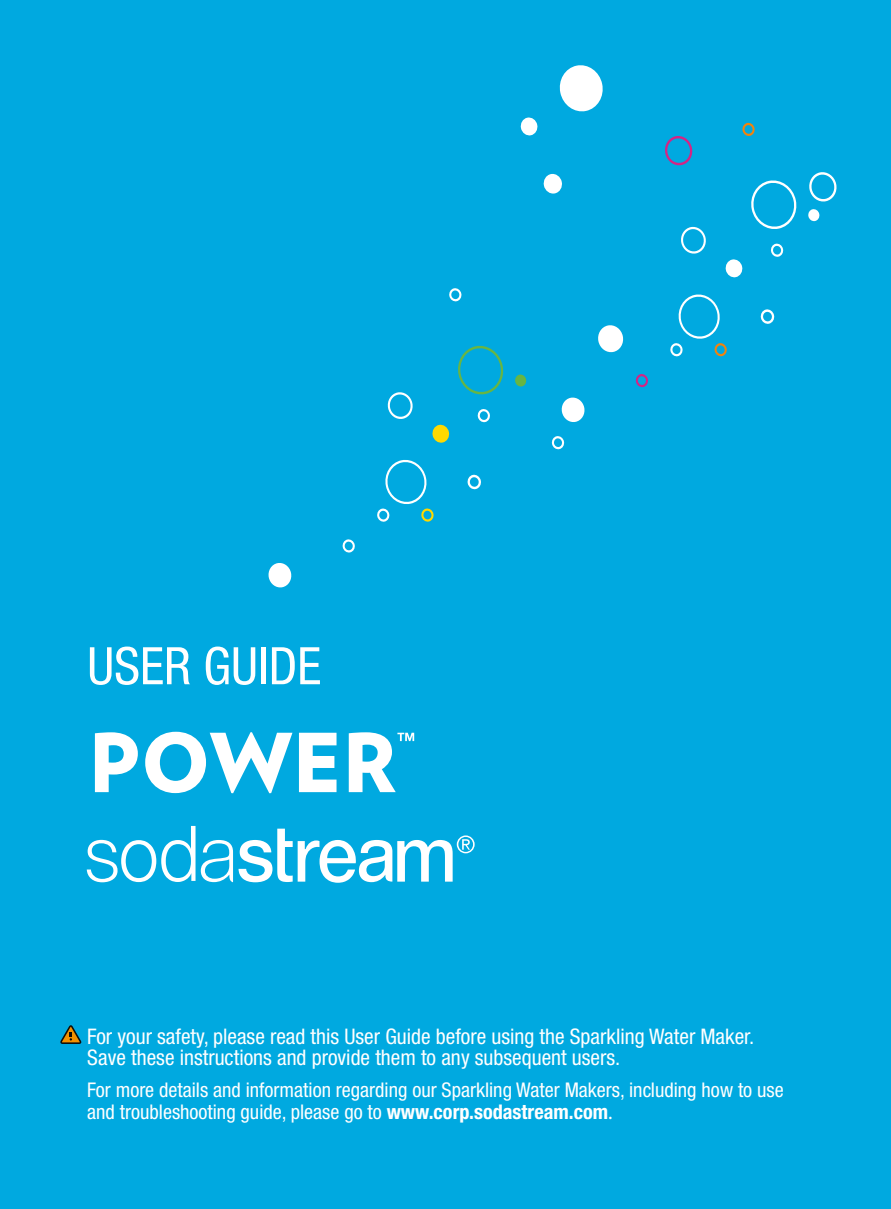
<style>
.page{position:relative;width:891px;height:1209px;background:#fff}
.page>*{position:absolute;margin:0;border:0;box-sizing:border-box;transform-origin:0 0}
.t1{font:900 81px "Verlag";color:#fff}
.t2{font:condensed 51.75px "Helvetica Neue LT Pro";color:#fff}
.t3{font:condensed 21.38px/21.4px "Helvetica Neue LT Pro";color:#fff}
.t4{font:condensed 20.25px/22.1px "Helvetica Neue LT Pro";color:#fff}
.s1{font-family:"Helvetica Neue LT Std";font-weight:700}
.s2{font-family:"Myriad Hebrew";font-stretch:normal}
</style>
<div class="page">
<div style="left:0;top:0;width:891px;height:1208px;background:#00a9e0"></div>
<svg style="left:559px;top:65px;width:44px;height:47px"></svg>
<svg style="left:751px;top:180px;width:46px;height:49px"></svg>
<svg style="left:598px;top:325px;width:26px;height:28px"></svg>
<svg style="left:561px;top:397px;width:24px;height:25px"></svg>
<svg style="left:681px;top:226px;width:25px;height:28px"></svg>
<svg style="left:809px;top:172px;width:28px;height:30px"></svg>
<svg style="left:543px;top:173px;width:19px;height:21px"></svg>
<svg style="left:520px;top:117px;width:18px;height:19px"></svg>
<svg style="left:725px;top:259px;width:18px;height:19px"></svg>
<svg style="left:742px;top:122px;width:13px;height:14px"></svg>
<svg style="left:670px;top:294px;width:57px;height:63px"></svg>
<svg style="left:635px;top:374px;width:13px;height:13px"></svg>
<svg style="left:771px;top:243px;width:13px;height:14px"></svg>
<svg style="left:760px;top:309px;width:15px;height:15px"></svg>
<svg style="left:808px;top:209px;width:12px;height:13px"></svg>
<svg style="left:458px;top:345px;width:46px;height:50px"></svg>
<svg style="left:268px;top:563px;width:24px;height:25px"></svg>
<svg style="left:387px;top:392px;width:26px;height:27px"></svg>
<svg style="left:665px;top:136px;width:28px;height:30px"></svg>
<svg style="left:432px;top:424px;width:18px;height:19px"></svg>
<svg style="left:551px;top:436px;width:14px;height:14px"></svg>
<svg style="left:449px;top:288px;width:13px;height:14px"></svg>
<svg style="left:377px;top:459px;width:57px;height:63px"></svg>
<svg style="left:342px;top:539px;width:13px;height:14px"></svg>
<svg style="left:477px;top:409px;width:13px;height:13px"></svg>
<svg style="left:467px;top:474px;width:14px;height:16px"></svg>
<svg style="left:515px;top:374px;width:12px;height:13px"></svg>
<svg style="left:87px;top:825px;width:146px;height:57px"></svg>
<svg style="left:239px;top:828px;width:236px;height:54px"></svg>
<svg style="left:397px;top:732px;width:17px;height:9px"></svg>
<svg style="left:60px;top:1025px;width:22px;height:18px"></svg>
<h2 class="t2" style="left:87px;top:636px;width:235px">USER GUIDE</h2>
<h1 class="t1" style="left:88px;top:696px;width:310px">POWER</h1>
<p class="t3" style="left:87px;top:1025px;width:668px">For your safety, please read this User Guide before using the Sparkling Water Maker.<br>Save these instructions and provide them to any subsequent users.</p>
<p class="t4" style="left:87px;top:1078px;width:698px">For more details and information regarding our Sparkling Water Makers, including how to use and troubleshooting guide, please go to <span class="s1">www.corp.sodastream.com</span><span class="s2">.</span></p>
</div>
